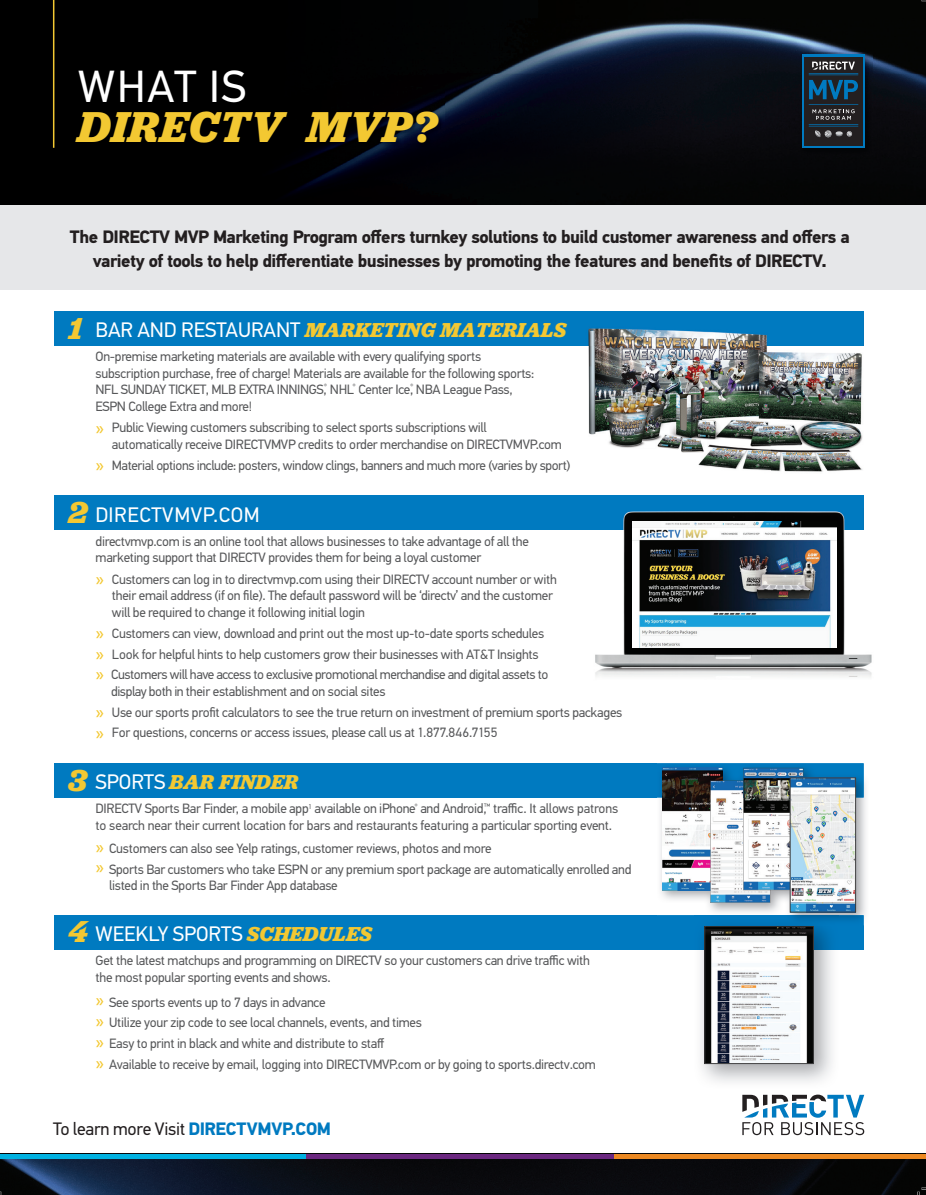
<style>
.page{position:relative;width:926px;height:1195px;background:#fff}
.page>*{position:absolute;margin:0;border:0;box-sizing:border-box;transform-origin:0 0}
.t1{font:italic 700 45px "Jubilat";letter-spacing:.02em;color:#f3c832}
.t2{font:45px "PFDIN Text Pro";letter-spacing:.04em;color:#fff}
.t3{font:italic 700 21px "Jubilat";letter-spacing:.01em;color:#f3c832}
.t4{font:21px "PFDIN Text Pro";color:#fff}
.t5{font:21px "PFDIN Text Pro";letter-spacing:.03em;color:#fff}
.t6{font:700 18px/24px "PFDIN Text Pro";letter-spacing:-.03em;color:#231f20;text-align:center}
.t7{font:18px "PFDIN Text Pro";letter-spacing:-.015em;color:#231f20}
.t8{font:13.5px/16.5px "PFDIN Text Pro";letter-spacing:-.02em;color:#57585a}
.s1{font-size:31.5px}
.s2{font-family:"PFDIN Text Pro";font-weight:400;font-style:normal;color:#fff}
.s3{font-size:18.75px;color:#f3c832}
.s4{font-family:"Jubilat";font-weight:700;font-style:italic;font-size:31.5px;color:#f3c832}
.s5{font-family:"Jubilat";font-weight:700;font-style:italic;color:#f3c832}
.s6{font-weight:700;color:#007ac0}
</style>
<div class="page">
<div style="left:0;top:1154px;width:306px;height:5px;background:#00b1e1"></div>
<div style="left:306px;top:1154px;width:308px;height:5px;background:#6b2880"></div>
<div style="left:615px;top:1154px;width:311px;height:5px;background:#ec8922"></div>
<img style="left:0;top:1159px;width:926px;height:36px">
<svg style="left:742px;top:1094px;width:122px;height:41px"></svg>
<img style="left:0;top:0;width:926px;height:74px">
<div style="left:0;top:74px;width:91px;height:131px;background:#000"></div>
<img style="left:407px;top:74px;width:519px;height:131px">
<img style="left:91px;top:149px;width:316px;height:56px">
<img style="left:800px;top:52px;width:72px;height:103px">
<svg style="left:802px;top:54px;width:63px;height:94px"></svg>
<div style="left:804px;top:57px;width:58px;height:88px;background:#231f20"></div>
<svg style="left:809px;top:62px;width:49px;height:76px"></svg>
<hr style="left:53px;top:0;width:1px;height:148px;background:#f3c832">
<img style="left:73px;top:68px;width:372px;height:81px">
<div style="left:54px;top:311px;width:809px;height:35px;background:#007ac0"></div>
<div style="left:54px;top:495px;width:809px;height:35px;background:#007ac0"></div>
<div style="left:54px;top:763px;width:809px;height:34px;background:#007ac0"></div>
<div style="left:54px;top:915px;width:809px;height:34px;background:#007ac0"></div>
<img style="left:588px;top:346px;width:182px;height:125px">
<img style="left:770px;top:318px;width:94px;height:154px">
<img style="left:588px;top:318px;width:275px;height:28px">
<img style="left:694px;top:925px;width:144px;height:157px">
<img style="left:706px;top:928px;width:106px;height:134px">
<div style="left:704px;top:926px;width:110px;height:138px;border:1px solid #3e3e3f"></div>
<img style="left:657px;top:763px;width:209px;height:162px">
<img style="left:657px;top:763px;width:206px;height:34px">
<img style="left:657px;top:915px;width:206px;height:10px">
<img style="left:662px;top:768px;width:48px;height:122px">
<img style="left:710px;top:768px;width:93px;height:135px">
<img style="left:792px;top:780px;width:62px;height:130px">
<div style="left:790px;top:778px;width:66px;height:134px;border:1px solid #3e3e3f"></div>
<img style="left:595px;top:530px;width:137px;height:146px">
<img style="left:732px;top:508px;width:140px;height:169px">
<img style="left:623px;top:508px;width:240px;height:22px">
<img style="left:632px;top:521px;width:204px;height:127px">
<div style="left:0;top:205px;width:926px;height:85px;background:#e6e7e9"></div>
<svg style="left:917px;top:1187px;width:9px;height:8px"></svg>
<h1 class="t2" style="left:78px;top:60px;width:169px">WHAT IS</h1>
<h1 class="t1" style="left:78px;top:98px;width:360px">DIRECTV MVP?</h1>
<h3 class="t6" style="left:70px;top:225px;width:781px">The DIRECTV MVP Marketing Program offers turnkey solutions to build customer awareness and offers a variety of tools to help differentiate businesses by promoting the features and benefits of DIRECTV.</h3>
<h2 class="t3" style="left:69px;top:317px;width:499px"><span class="s1">1</span> <span class="s2">BAR AND RESTAURANT</span> MARKETING MATERIALS</h2>
<p class="t8" style="left:96px;top:348px;width:440px">On-premise marketing materials are available with every qualifying sports subscription purchase, free of charge! Materials are available for the following sports:<br>NFL SUNDAY TICKET, MLB EXTRA INNINGS,<sup>®</sup> NHL<sup>®</sup> Center Ice,<sup>®</sup> NBA League Pass, ESPN College Extra and more!</p>
<p class="t8" style="left:112px;top:420px;width:451px;text-indent:-16px"><span class="s3">»</span> Public Viewing customers subscribing to select sports subscriptions will<br>automatically receive DIRECTVMVP credits to order merchandise on DIRECTVMVP.com</p>
<p class="t8" style="left:96px;top:457px;width:476px"><span class="s3">»</span> Material options include: posters, window clings, banners and much more (varies by sport)</p>
<h2 class="t5" style="left:69px;top:502px;width:193px"><span class="s4">2</span> DIRECTVMVP.COM</h2>
<p class="t8" style="left:96px;top:533px;width:435px">directvmvp.com is an online tool that allows businesses to take advantage of all the marketing support that DIRECTV provides them for being a loyal customer</p>
<p class="t8" style="left:112px;top:571px;width:446px;text-indent:-16px"><span class="s3">»</span> Customers can log in to directvmvp.com using their DIRECTV account number or with their email address (if on file). The default password will be ‘directv’ and the customer will be required to change it following initial login</p>
<p class="t8" style="left:96px;top:623px;width:454px;line-height:20.9px"><span class="s3">»</span> Customers can view, download and print out the most up-to-date sports schedules <span class="s3">»</span> Look for helpful hints to help customers grow their businesses with AT&amp;T Insights <span class="s3">»</span> Customers will have access to exclusive promotional merchandise and digital assets to</p>
<p class="t8" style="left:96px;top:681px;width:528px;line-height:20.9px;text-indent:16px">display both in their establishment and on social sites<br><span class="s3">»</span> Use our sports profit calculators to see the true return on investment of premium sports packages <span class="s3">»</span> For questions, concerns or access issues, please call us at 1.877.846.7155</p>
<h2 class="t3" style="left:69px;top:768px;width:231px"><span class="s1">3</span> <span class="s2">SPORTS</span> BAR FINDER</h2>
<p class="t8" style="left:96px;top:800px;width:524px">DIRECTV Sports Bar Finder, a mobile app<sup>1</sup> available on iPhone<sup>®</sup> and Android,<sup>™</sup> traffic. It allows patrons to search near their current location for bars and restaurants featuring a particular sporting event.</p>
<p class="t8" style="left:96px;top:838px;width:537px;line-height:20.9px"><span class="s3">»</span> Customers can also see Yelp ratings, customer reviews, photos and more<br><span class="s3">»</span> Sports Bar customers who take ESPN or any premium sport package are automatically enrolled and</p>
<p class="t8" style="left:109px;top:877px;width:230px">listed in the Sports Bar Finder App database</p>
<h2 class="t4" style="left:69px;top:921px;width:305px"><span class="s4">4</span> WEEKLY SPORTS <span class="s5">SCHEDULES</span></h2>
<p class="t8" style="left:96px;top:952px;width:496px">Get the latest matchups and programming on DIRECTV so your customers can drive traffic with the most popular sporting events and shows.</p>
<p class="t8" style="left:96px;top:991px;width:502px;line-height:20.9px"><span class="s3">»</span> See sports events up to 7 days in advance<br><span class="s3">»</span> Utilize your zip code to see local channels, events, and times<br><span class="s3">»</span> Easy to print in black and white and distribute to staff<br><span class="s3">»</span> Available to receive by email, logging into DIRECTVMVP.com or by going to sports.directv.com</p>
<h3 class="t7" style="left:53px;top:1118px;width:279px">To learn more Visit <span class="s6">DIRECTVMVP.COM</span></h3>
</div>
